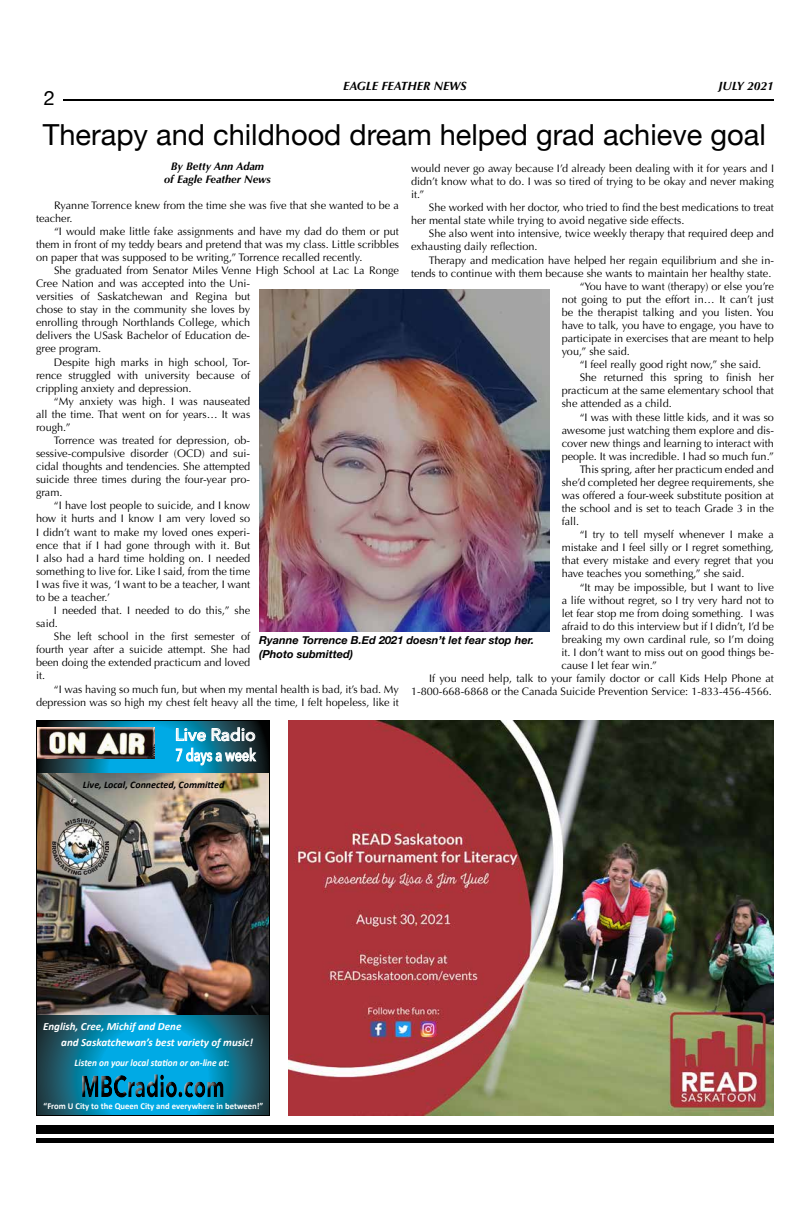
<style>
.page{position:relative;width:810px;height:1224px;background:#fff}
.page>*{position:absolute;margin:0;border:0;box-sizing:border-box;transform-origin:0 0}
.t1{font:29px "Helvetica Neue";color:#000}
.t2{font:20px "Helvetica Neue";color:#000}
.t3{font:500 17px/20.4px "Avenir Next";color:#fff}
.t4{font:italic 700 12px "Optima";color:#000}
.t5{font:italic 700 11px/16px "Calibri";color:#fff}
.t6{font:italic 700 11px/13.2px "Helvetica Neue";color:#000}
.t7{font:italic 700 11px/13.2px "Optima";color:#000;text-align:center}
.t8{font:10.9px/13.1px "Optima";color:#000}
.t9{font:italic 700 10px "Calibri";color:#fff;scale:.93 1}
.t10{font:italic 700 10px "Calibri";color:#000}
.t11{font:700 9px "Calibri";color:#fff;scale:.96 1}
</style>
<div class="page">
<div style="left:36px;top:1138px;width:738px;height:5px;background:#000"></div>
<div style="left:36px;top:1125px;width:738px;height:9px;background:#000"></div>
<hr style="left:63px;top:99px;width:711px;height:2px;background:#000">
<img style="left:259px;top:290px;width:290px;height:341px">
<svg style="left:38px;top:722px;width:230px;height:52px;background:#16718e"></svg>
<img style="left:38px;top:774px;width:230px;height:242px">
<img style="left:53px;top:819px;width:55px;height:55px">
<svg style="left:38px;top:1016px;width:230px;height:98px;background:#0e7899"></svg>
<div style="left:75px;top:1067px;width:152px;height:36px;background:#fff;opacity:.75"></div>
<div style="left:78px;top:1069px;width:153px;height:36px;background:#000;opacity:.75"></div>
<svg style="left:176px;top:728px;width:30px;height:13px"></svg>
<svg style="left:212px;top:727px;width:43px;height:14px"></svg>
<svg style="left:176px;top:748px;width:80px;height:18px"></svg>
<img style="left:38px;top:728px;width:116px;height:30px">
<div style="left:36px;top:720px;width:234px;height:396px;border:1px solid #000"></div>
<img style="left:288px;top:720px;width:486px;height:396px">
<h2 class="t2" style="left:44px;top:84px;width:13px">2</h2>
<p class="t4" style="left:343px;top:79px;width:125px">EAGLE FEATHER NEWS</p>
<p class="t4" style="left:719px;top:79px;width:57px">JULY 2021</p>
<h1 class="t1" style="left:43px;top:113px;width:725px">Therapy and childhood dream helped grad achieve goal</h1>
<p class="t7" style="left:164px;top:160px;width:108px">By Betty Ann Adam<br>of Eagle Feather News</p>
<p class="t8" style="left:36px;top:198px;width:364px;text-indent:18px">Ryanne Torrence knew from the time she was five that she wanted to be a teacher.</p>
<p class="t8" style="left:36px;top:225px;width:365px;text-align:justify;text-indent:18px">“I would make little fake assignments and have my dad do them or put them in front of my teddy bears and pretend that was my class. Little scribbles on paper that was supposed to be writing,” Torrence recalled recently.</p>
<p class="t8" style="left:54px;top:264px;width:346px">She graduated from Senator Miles Venne High School at Lac La Ronge</p>
<p class="t8" style="left:36px;top:277px;width:216px">Cree Nation and was accepted into the Uni-</p>
<p class="t8" style="left:36px;top:290px;width:216px">versities of Saskatchewan and Regina but</p>
<p class="t8" style="left:36px;top:303px;width:216px">chose to stay in the community she loves by</p>
<p class="t8" style="left:36px;top:316px;width:216px">enrolling through Northlands College, which</p>
<p class="t8" style="left:36px;top:329px;width:216px">delivers the USask Bachelor of Education de-</p>
<p class="t8" style="left:36px;top:342px;width:67px">gree program.</p>
<p class="t8" style="left:54px;top:355px;width:198px">Despite high marks in high school, Tor-</p>
<p class="t8" style="left:36px;top:369px;width:216px">rence struggled with university because of</p>
<p class="t8" style="left:36px;top:382px;width:157px">crippling anxiety and depression.</p>
<p class="t8" style="left:54px;top:395px;width:198px">“My anxiety was high. I was nauseated</p>
<p class="t8" style="left:36px;top:408px;width:216px">all the time. That went on for years… It was</p>
<p class="t8" style="left:36px;top:421px;width:36px">rough.”</p>
<p class="t8" style="left:54px;top:434px;width:198px">Torrence was treated for depression, ob-</p>
<p class="t8" style="left:36px;top:447px;width:216px">sessive-compulsive disorder (OCD) and sui-</p>
<p class="t8" style="left:36px;top:460px;width:216px">cidal thoughts and tendencies. She attempted</p>
<p class="t8" style="left:36px;top:473px;width:216px">suicide three times during the four-year pro-</p>
<p class="t8" style="left:36px;top:486px;width:28px">gram.</p>
<p class="t8" style="left:54px;top:499px;width:198px">“I have lost people to suicide, and I know</p>
<p class="t8" style="left:36px;top:512px;width:216px">how it hurts and I know I am very loved so</p>
<p class="t8" style="left:36px;top:525px;width:216px">I didn’t want to make my loved ones experi-</p>
<p class="t8" style="left:36px;top:539px;width:216px">ence that if I had gone through with it. But</p>
<p class="t8" style="left:36px;top:552px;width:216px">I also had a hard time holding on. I needed</p>
<p class="t8" style="left:36px;top:565px;width:216px">something to live for. Like I said, from the time</p>
<p class="t8" style="left:36px;top:578px;width:216px">I was five it was, ‘I want to be a teacher, I want</p>
<p class="t8" style="left:36px;top:591px;width:76px">to be a teacher.’</p>
<p class="t8" style="left:54px;top:604px;width:198px">I needed that. I needed to do this,” she</p>
<p class="t8" style="left:36px;top:617px;width:23px">said.</p>
<p class="t8" style="left:54px;top:630px;width:198px">She left school in the first semester of</p>
<p class="t8" style="left:36px;top:643px;width:216px">fourth year after a suicide attempt. She had</p>
<p class="t8" style="left:36px;top:656px;width:216px">been doing the extended practicum and loved</p>
<p class="t8" style="left:36px;top:669px;width:11px">it.</p>
<p class="t8" style="left:54px;top:682px;width:347px">“I was having so much fun, but when my mental health is bad, it’s bad. My</p>
<p class="t8" style="left:36px;top:696px;width:365px">depression was so high my chest felt heavy all the time, I felt hopeless, like it</p>
<p class="t8" style="left:411px;top:162px;width:365px;text-align:justify">would never go away because I’d already been dealing with it for years and I didn’t know what to do. I was so tired of trying to be okay and never making it.”</p>
<p class="t8" style="left:411px;top:201px;width:364px;text-indent:18px">She worked with her doctor, who tried to find the best medications to treat her mental state while trying to avoid negative side effects.</p>
<p class="t8" style="left:411px;top:227px;width:365px;text-indent:18px">She also went into intensive, twice weekly therapy that required deep and exhausting daily reflection.</p>
<p class="t8" style="left:429px;top:253px;width:347px">Therapy and medication have helped her regain equilibrium and she in-</p>
<p class="t8" style="left:411px;top:267px;width:362px">tends to continue with them because she wants to maintain her healthy state.</p>
<p class="t8" style="left:580px;top:280px;width:196px">“You have to want (therapy) or else you’re</p>
<p class="t8" style="left:562px;top:293px;width:214px">not going to put the effort in… It can’t just</p>
<p class="t8" style="left:562px;top:306px;width:214px">be the therapist talking and you listen. You</p>
<p class="t8" style="left:562px;top:319px;width:214px">have to talk, you have to engage, you have to</p>
<p class="t8" style="left:562px;top:332px;width:214px">participate in exercises that are meant to help</p>
<p class="t8" style="left:562px;top:345px;width:70px">you,” she said.</p>
<p class="t8" style="left:580px;top:358px;width:183px">“I feel really good right now,” she said.</p>
<p class="t8" style="left:580px;top:371px;width:196px">She returned this spring to finish her</p>
<p class="t8" style="left:562px;top:384px;width:214px">practicum at the same elementary school that</p>
<p class="t8" style="left:562px;top:397px;width:112px">she attended as a child.</p>
<p class="t8" style="left:580px;top:410px;width:196px">“I was with these little kids, and it was so</p>
<p class="t8" style="left:562px;top:424px;width:214px">awesome just watching them explore and dis-</p>
<p class="t8" style="left:562px;top:437px;width:214px">cover new things and learning to interact with</p>
<p class="t8" style="left:562px;top:450px;width:214px">people. It was incredible. I had so much fun.”</p>
<p class="t8" style="left:580px;top:463px;width:196px">This spring, after her practicum ended and</p>
<p class="t8" style="left:562px;top:476px;width:214px">she’d completed her degree requirements, she</p>
<p class="t8" style="left:562px;top:489px;width:214px">was offered a four-week substitute position at</p>
<p class="t8" style="left:562px;top:502px;width:214px">the school and is set to teach Grade 3 in the</p>
<p class="t8" style="left:562px;top:515px;width:19px">fall.</p>
<p class="t8" style="left:580px;top:528px;width:196px">“I try to tell myself whenever I make a</p>
<p class="t8" style="left:562px;top:541px;width:214px">mistake and I feel silly or I regret something,</p>
<p class="t8" style="left:562px;top:554px;width:214px">that every mistake and every regret that you</p>
<p class="t8" style="left:562px;top:567px;width:184px">have teaches you something,” she said.</p>
<p class="t8" style="left:580px;top:580px;width:196px">“It may be impossible, but I want to live</p>
<p class="t8" style="left:562px;top:594px;width:214px">a life without regret, so I try very hard not to</p>
<p class="t8" style="left:562px;top:607px;width:214px">let fear stop me from doing something. I was</p>
<p class="t8" style="left:562px;top:620px;width:214px">afraid to do this interview but if I didn’t, I’d be</p>
<p class="t8" style="left:562px;top:633px;width:214px">breaking my own cardinal rule, so I’m doing</p>
<p class="t8" style="left:561px;top:646px;width:214px">it. I don’t want to miss out on good things be-</p>
<p class="t8" style="left:561px;top:659px;width:97px">cause I let fear win.”</p>
<p class="t8" style="left:429px;top:672px;width:347px">If you need help, talk to your family doctor or call Kids Help Phone at</p>
<p class="t8" style="left:411px;top:685px;width:362px">1-800-668-6868 or the Canada Suicide Prevention Service: 1-833-456-4566.</p>
<p class="t6" style="left:259px;top:634px;width:276px">Ryanne Torrence B.Ed 2021 doesn’t let fear stop her. (Photo submitted)</p>
<h3 class="t3" style="left:175px;top:724px;width:82px">Live Radio<br>7 days a week</h3>
<p class="t10" style="left:83px;top:777px;width:143px">Live, Local, Connected, Committed</p>
<p class="t5" style="left:61px;top:1018px;width:193px;text-indent:-18px">English, Cree, Michif and Dene<br>and Saskatchewan’s best variety of music!</p>
<p class="t9" style="left:75px;top:1055px;width:168px">Listen on your local station or on-line at:</p>
<p class="t11" style="left:44px;top:1100px;width:230px">“From U City to the Queen City and everywhere in between!”</p>
</div>
